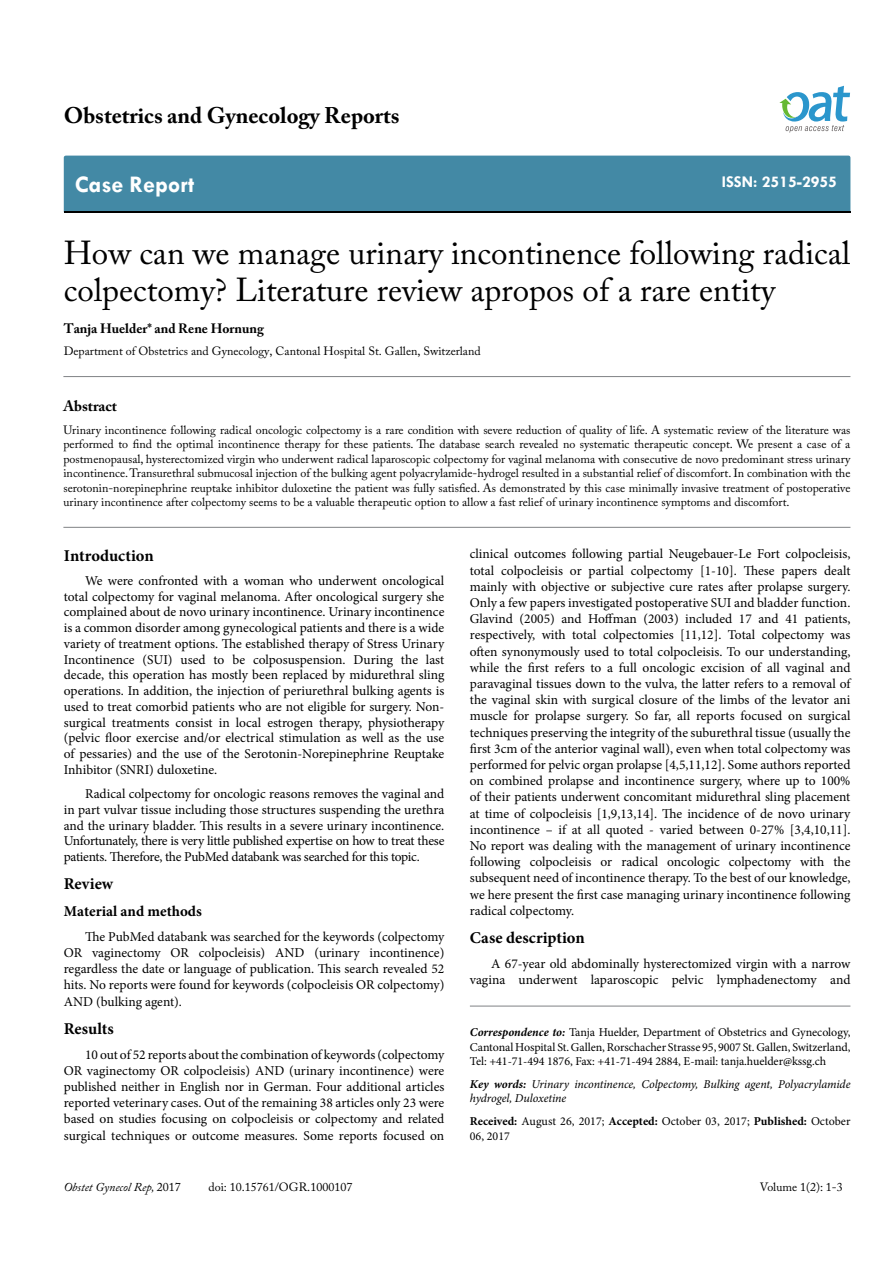
<style>
.page{position:relative;width:893px;height:1263px;background:#fff}
.page>*{position:absolute;margin:0;border:0;box-sizing:border-box;transform-origin:0 0}
.t1{font:33px/37.5px "Adobe Caslon Pro";color:#000}
.t2{font:700 24px "Tw Cen";color:#fff}
.t3{font:700 22.5px "Adobe Caslon Pro";color:#000}
.t4{font:700 16.5px "Minion Pro";letter-spacing:.005em;color:#000}
.t5{font:700 16.5px "Tw Cen";color:#fff}
.t6{font:700 15px "Minion Pro";color:#000}
.t7{font:700 15px "Adobe Caslon Pro";color:#000}
.t8{font:13.5px/16.2px "Minion Pro";letter-spacing:-.005em;color:#000;text-align:justify}
.t9{font:700 13.5px "Adobe Caslon Pro";color:#000}
.t10{font:12px/14.4px "Adobe Caslon Pro";color:#000;text-align:justify}
.t11{font:12px/14.4px "Minion Pro";letter-spacing:-.005em;color:#000;text-align:justify}
.t12{font:italic 12px/14.4px "Minion Pro";letter-spacing:-.005em;color:#000}
.t13{font:italic 12px "Adobe Caslon Pro";color:#000}
.s1{font-weight:700;font-style:italic}
.s2{font-weight:700}
.s3{font-style:normal}
</style>
<div class="page">
<div style="left:64px;top:156px;width:786px;height:56px;background:#4389a5"></div>
<svg style="left:779px;top:86px;width:71px;height:47px"></svg>
<hr style="left:63px;top:376px;width:787px;height:1px;background:#808285">
<hr style="left:63px;top:527px;width:787px;height:1px;background:#808285">
<hr style="left:470px;top:1006px;width:380px;height:1px;background:#808285">
<h3 class="t3" style="left:64px;top:102px;width:337px">Obstetrics and Gynecology Reports</h3>
<h2 class="t2" style="left:75px;top:170px;width:121px">Case Report</h2>
<p class="t5" style="left:722px;top:172px;width:117px">ISSN: 2515-2955</p>
<h1 class="t1" style="left:64px;top:233px;width:788px">How can we manage urinary incontinence following radical colpectomy? Literature review apropos of a rare entity</h1>
<p class="t9" style="left:64px;top:320px;width:202px">Tanja Huelder* and Rene Hornung</p>
<p class="t10" style="left:64px;top:344px;width:418px">Department of Obstetrics and Gynecology, Cantonal Hospital St. Gallen, Switzerland</p>
<p class="t7" style="left:63px;top:397px;width:55px">Abstract</p>
<p class="t10" style="left:63px;top:423px;width:789px">Urinary incontinence following radical oncologic colpectomy is a rare condition with severe reduction of quality of life. A systematic review of the literature was performed to find the optimal incontinence therapy for these patients. The database search revealed no systematic therapeutic concept. We present a case of a postmenopausal, hysterectomized virgin who underwent radical laparoscopic colpectomy for vaginal melanoma with consecutive de novo predominant stress urinary incontinence. Transurethral submucosal injection of the bulking agent polyacrylamide-hydrogel resulted in a substantial relief of discomfort. In combination with the serotonin-norepinephrine reuptake inhibitor duloxetine the patient was fully satisfied. As demonstrated by this case minimally invasive treatment of postoperative urinary incontinence after colpectomy seems to be a valuable therapeutic option to allow a fast relief of urinary incontinence symptoms and discomfort.</p>
<p class="t4" style="left:64px;top:544px;width:91px">Introduction</p>
<p class="t8" style="left:64px;top:573px;width:382px;line-height:15.8px;text-indent:21px">We were confronted with a woman who underwent oncological total colpectomy for vaginal melanoma. After oncological surgery she complained about de novo urinary incontinence. Urinary incontinence is a common disorder among gynecological patients and there is a wide variety of treatment options. The established therapy of Stress Urinary Incontinence (SUI) used to be colposuspension. During the last decade, this operation has mostly been replaced by midurethral sling operations. In addition, the injection of periurethral bulking agents is used to treat comorbid patients who are not eligible for surgery. Non&shy;surgical treatments consist in local estrogen therapy, physiotherapy (pelvic floor exercise and/or electrical stimulation as well as the use of pessaries) and the use of the Serotonin-Norepinephrine Reuptake Inhibitor (SNRI) duloxetine.</p>
<p class="t8" style="left:64px;top:786px;width:382px;line-height:15.8px;text-indent:21px">Radical colpectomy for oncologic reasons removes the vaginal and in part vulvar tissue including those structures suspending the urethra and the urinary bladder. This results in a severe urinary incontinence.<br>Unfortunately, there is very little published expertise on how to treat these patients. Therefore, the PubMed databank was searched for this topic.</p>
<p class="t4" style="left:64px;top:872px;width:51px">Review</p>
<p class="t6" style="left:64px;top:901px;width:140px">Material and methods</p>
<p class="t8" style="left:64px;top:928px;width:382px;text-indent:21px">The PubMed databank was searched for the keywords (colpectomy OR vaginectomy OR colpocleisis) AND (urinary incontinence) regardless the date or language of publication. This search revealed 52 hits. No reports were found for keywords (colpocleisis OR colpectomy)<br>AND (bulking agent).</p>
<p class="t4" style="left:64px;top:1017px;width:52px">Results</p>
<p class="t8" style="left:64px;top:1046px;width:382px;text-indent:21px">10 out of 52 reports about the combination of keywords (colpectomy OR vaginectomy OR colpocleisis) AND (urinary incontinence) were published neither in English nor in German. Four additional articles reported veterinary cases. Out of the remaining 38 articles only 23 were based on studies focusing on colpocleisis or colpectomy and related surgical techniques or outcome measures. Some reports focused on</p>
<p class="t8" style="left:470px;top:546px;width:382px">clinical outcomes following partial Neugebauer-Le Fort colpocleisis, total colpocleisis or partial colpectomy [1-10]. These papers dealt mainly with objective or subjective cure rates after prolapse surgery.<br>Only a few papers investigated postoperative SUI and bladder function.<br>Glavind (2005) and Hoffman (2003) included 17 and 41 patients, respectively, with total colpectomies [11,12]. Total colpectomy was often synonymously used to total colpocleisis. To our understanding, while the first refers to a full oncologic excision of all vaginal and paravaginal tissues down to the vulva, the latter refers to a removal of the vaginal skin with surgical closure of the limbs of the levator ani muscle for prolapse surgery. So far, all reports focused on surgical techniques preserving the integrity of the suburethral tissue (usually the first 3cm of the anterior vaginal wall), even when total colpectomy was performed for pelvic organ prolapse [4,5,11,12]. Some authors reported on combined prolapse and incontinence surgery, where up to 100% of their patients underwent concomitant midurethral sling placement at time of colpocleisis [1,9,13,14]. The incidence of de novo urinary incontinence – if at all quoted - varied between 0-27% [3,4,10,11].<br>No report was dealing with the management of urinary incontinence following colpocleisis or radical oncologic colpectomy with the subsequent need of incontinence therapy. To the best of our knowledge, we here present the first case managing urinary incontinence following radical colpectomy.</p>
<p class="t4" style="left:470px;top:926px;width:116px">Case description</p>
<p class="t8" style="left:470px;top:955px;width:382px;text-align:right">A 67-year old abdominally hysterectomized virgin with a narrow vagina underwent laparoscopic pelvic lymphadenectomy and</p>
<p class="t11" style="left:470px;top:1025px;width:382px"><span class="s1">Correspondence to:</span> Tanja Huelder, Department of Obstetrics and Gynecology, Cantonal Hospital St. Gallen, Rorschacher Strasse 95, 9007 St. Gallen, Switzerland, Tel: +41-71-494 1876, Fax: +41-71-494 2884, E-mail: tanja.huelder@kssg.ch</p>
<p class="t12" style="left:470px;top:1077px;width:382px"><span class="s2">Key words:</span> Urinary incontinence, Colpectomy, Bulking agent, Polyacrylamide hydrogel, Duloxetine</p>
<p class="t11" style="left:470px;top:1114px;width:382px"><span class="s2">Received:</span> August 26, 2017; <span class="s2">Accepted:</span> October 03, 2017; <span class="s2">Published:</span> October<br>06, 2017</p>
<p class="t13" style="left:64px;top:1180px;width:119px">Obstet Gynecol Rep, <span class="s3">2017</span></p>
<p class="t10" style="left:208px;top:1180px;width:145px">doi: 10.15761/OGR.1000107</p>
<p class="t10" style="left:760px;top:1180px;width:84px">Volume 1(2): 1-3</p>
</div>
